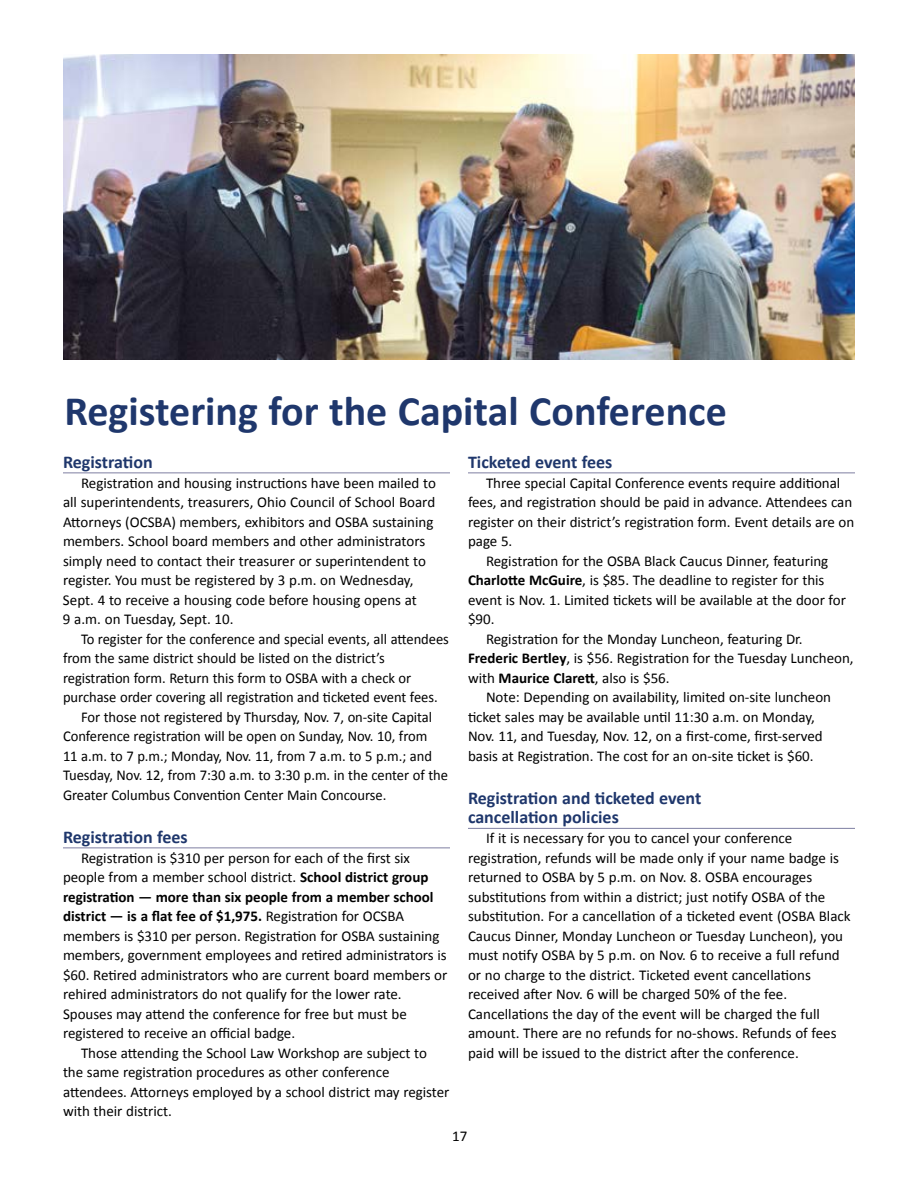
<style>
.page{position:relative;width:918px;height:1188px;background:#fff}
.page>*{position:absolute;margin:0;border:0;box-sizing:border-box;transform-origin:0 0}
.t1{font:700 42px "Calibri";color:#1f376c}
.t2{font:700 18px/19.5px "Calibri";color:#1f376c}
.t3{font:15px/19.5px "Calibri";color:#000}
.s1{font-weight:700}
</style>
<div class="page">
<hr style="left:63px;top:472px;width:387px;height:1px;background:#7e7fa2">
<hr style="left:63px;top:848px;width:387px;height:1px;background:#7e7fa2">
<hr style="left:468px;top:472px;width:387px;height:1px;background:#7e7fa2">
<hr style="left:468px;top:828px;width:387px;height:1px;background:#7e7fa2">
<img style="left:63px;top:54px;width:792px;height:306px">
<h1 class="t1" style="left:64px;top:384px;width:664px">Registering for the Capital Conference</h1>
<p class="t2" style="left:63px;top:452px;width:91px">Registration</p>
<p class="t3" style="left:63px;top:473px;width:374px;text-indent:18px">Registration and housing instructions have been mailed to all superintendents, treasurers, Ohio Council of School Board Attorneys (OCSBA) members, exhibitors and OSBA sustaining members. School board members and other administrators simply need to contact their treasurer or superintendent to register. You must be registered by 3 p.m. on Wednesday, Sept. 4 to receive a housing code before housing opens at<br>9 a.m. on Tuesday, Sept. 10.</p>
<p class="t3" style="left:81px;top:629px;width:369px">To register for the conference and special events, all attendees</p>
<p class="t3" style="left:63px;top:648px;width:323px">from the same district should be listed on the district’s</p>
<p class="t3" style="left:63px;top:668px;width:350px">registration form. Return this form to OSBA with a check or</p>
<p class="t3" style="left:63px;top:687px;width:376px">purchase order covering all registration and ticketed event fees.</p>
<p class="t3" style="left:81px;top:707px;width:353px">For those not registered by Thursday, Nov. 7, on-site Capital</p>
<p class="t3" style="left:63px;top:726px;width:366px">Conference registration will be open on Sunday, Nov. 10, from</p>
<p class="t3" style="left:63px;top:746px;width:371px">11 a.m. to 7 p.m.; Monday, Nov. 11, from 7 a.m. to 5 p.m.; and</p>
<p class="t3" style="left:63px;top:765px;width:387px">Tuesday, Nov. 12, from 7:30 a.m. to 3:30 p.m. in the center of the</p>
<p class="t3" style="left:63px;top:785px;width:325px">Greater Columbus Convention Center Main Concourse.</p>
<p class="t2" style="left:63px;top:827px;width:126px">Registration fees</p>
<p class="t3" style="left:63px;top:848px;width:386px;text-indent:18px">Registration is $310 per person for each of the first six people from a member school district. <span class="s1">School district group registration — more than six people from a member school district — is a flat fee of $1,975.</span> Registration for OCSBA members is $310 per person. Registration for OSBA sustaining members, government employees and retired administrators is $60. Retired administrators who are current board members or rehired administrators do not qualify for the lower rate.<br>Spouses may attend the conference for free but must be registered to receive an official badge.</p>
<p class="t3" style="left:63px;top:1043px;width:388px;text-indent:18px">Those attending the School Law Workshop are subject to the same registration procedures as other conference attendees. Attorneys employed by a school district may register with their district.</p>
<p class="t2" style="left:468px;top:452px;width:146px">Ticketed event fees</p>
<p class="t3" style="left:486px;top:473px;width:356px">Three special Capital Conference events require additional</p>
<p class="t3" style="left:468px;top:492px;width:386px">fees, and registration should be paid in advance. Attendees can</p>
<p class="t3" style="left:468px;top:512px;width:388px">register on their district’s registration form. Event details are on</p>
<p class="t3" style="left:468px;top:531px;width:46px">page 5.</p>
<p class="t3" style="left:486px;top:551px;width:344px">Registration for the OSBA Black Caucus Dinner, featuring</p>
<p class="t3" style="left:468px;top:570px;width:358px"><span class="s1">Charlotte McGuire</span>, is $85. The deadline to register for this</p>
<p class="t3" style="left:468px;top:590px;width:379px">event is Nov. 1. Limited tickets will be available at the door for</p>
<p class="t3" style="left:468px;top:609px;width:28px">$90.</p>
<p class="t3" style="left:486px;top:629px;width:318px">Registration for the Monday Luncheon, featuring Dr.</p>
<p class="t3" style="left:468px;top:648px;width:387px"><span class="s1">Frederic Bertley</span>, is $56. Registration for the Tuesday Luncheon,</p>
<p class="t3" style="left:468px;top:668px;width:203px">with <span class="s1">Maurice Clarett</span>, also is $56.</p>
<p class="t3" style="left:486px;top:687px;width:347px">Note: Depending on availability, limited on-site luncheon</p>
<p class="t3" style="left:468px;top:707px;width:348px">ticket sales may be available until 11:30 a.m. on Monday,</p>
<p class="t3" style="left:468px;top:726px;width:356px">Nov. 11, and Tuesday, Nov. 12, on a first-come, first-served</p>
<p class="t3" style="left:468px;top:746px;width:347px">basis at Registration. The cost for an on-site ticket is $60.</p>
<p class="t2" style="left:468px;top:788px;width:235px">Registration and ticketed event cancellation policies</p>
<p class="t3" style="left:468px;top:828px;width:384px;text-indent:18px">If it is necessary for you to cancel your conference registration, refunds will be made only if your name badge is returned to OSBA by 5 p.m. on Nov. 8. OSBA encourages substitutions from within a district; just notify OSBA of the substitution. For a cancellation of a ticketed event (OSBA Black Caucus Dinner, Monday Luncheon or Tuesday Luncheon), you must notify OSBA by 5 p.m. on Nov. 6 to receive a full refund or no charge to the district. Ticketed event cancellations received after Nov. 6 will be charged 50% of the fee.<br>Cancellations the day of the event will be charged the full amount. There are no refunds for no-shows. Refunds of fees paid will be issued to the district after the conference.</p>
<p class="t3" style="left:452px;top:1126px;width:17px">17</p>
</div>
